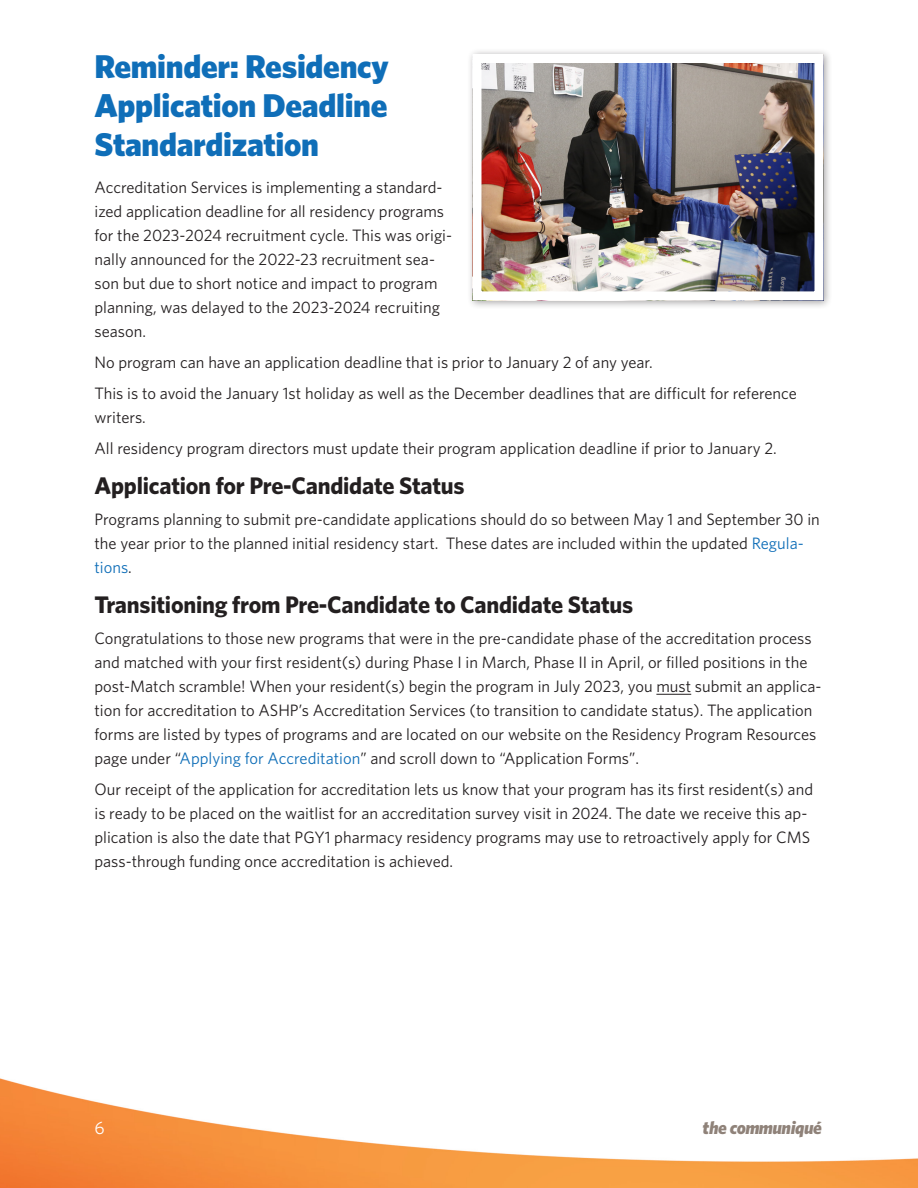
<style>
.page{position:relative;width:918px;height:1188px;background:#fff}
.page>*{position:absolute;margin:0;border:0;box-sizing:border-box;transform-origin:0 0}
.sub1{font:900 33px/39px "Whitney";letter-spacing:-.01em;color:#0f6eb8;text-align:justify}
.sub2{font:700 24px "Whitney";letter-spacing:-.01em;color:#231f20}
.t1{font:italic 900 18px "Whitney";letter-spacing:-.02em;color:#8f8279}
.t2{font:18px "Whitney";color:#fff}
.bt{font:16.5px/24px "Whitney";color:#231f20}
.s1{color:#0f6eb8}
</style>
<div class="page">
<img style="left:0;top:1078px;width:918px;height:110px">
<hr style="left:656px;top:694px;width:35px;height:1px;background:#231f20">
<div style="left:466px;top:48px;width:367px;height:262px;background:#231f20;opacity:.4"></div>
<img style="left:482px;top:64px;width:332px;height:226px">
<div style="left:472px;top:54px;width:352px;height:246px;border:9px solid #fff"></div>
<p class="sub1" style="left:94px;top:46px;width:296px">Reminder: Residency Application Deadline Standardization</p>
<p class="bt" style="left:94px;top:175px;width:359px">Accreditation Services is implementing a standard&shy;ized application deadline for all residency programs for the 2023-2024 recruitment cycle. This was origi&shy;nally announced for the 2022-23 recruitment sea&shy;son but due to short notice and impact to program planning, was delayed to the 2023-2024 recruiting season.</p>
<p class="bt" style="left:94px;top:350px;width:560px">No program can have an application deadline that is prior to January 2 of any year.</p>
<p class="bt" style="left:94px;top:381px;width:704px">This is to avoid the January 1st holiday as well as the December deadlines that are difficult for reference writers.</p>
<p class="bt" style="left:94px;top:435px;width:684px">All residency program directors must update their program application deadline if prior to January 2.</p>
<p class="sub2" style="left:94px;top:471px;width:372px">Application for Pre-Candidate Status</p>
<p class="bt" style="left:94px;top:507px;width:727px">Programs planning to submit pre-candidate applications should do so between May 1 and September 30 in the year prior to the planned initial residency start. These dates are included within the updated <span class="s1">Regula&shy;tions</span>.</p>
<p class="sub2" style="left:94px;top:590px;width:540px">Transitioning from Pre-Candidate to Candidate Status</p>
<p class="bt" style="left:94px;top:626px;width:729px">Congratulations to those new programs that were in the pre-candidate phase of the accreditation process and matched with your first resident(s) during Phase I in March, Phase II in April, or filled positions in the post-Match scramble! When your resident(s) begin the program in July 2023, you must submit an applica&shy;tion for accreditation to ASHP’s Accreditation Services (to transition to candidate status). The application forms are listed by types of programs and are located on our website on the Residency Program Resources page under “<span class="s1">Applying for Accreditation</span>” and scroll down to “Application Forms”.</p>
<p class="bt" style="left:94px;top:777px;width:720px">Our receipt of the application for accreditation lets us know that your program has its first resident(s) and is ready to be placed on the waitlist for an accreditation survey visit in 2024. The date we receive this ap&shy;plication is also the date that PGY1 pharmacy residency programs may use to retroactively apply for CMS pass-through funding once accreditation is achieved.</p>
<p class="t2" style="left:94px;top:1117px;width:12px">6</p>
<p class="t1" style="left:703px;top:1117px;width:121px">the communiqué</p>
</div>
